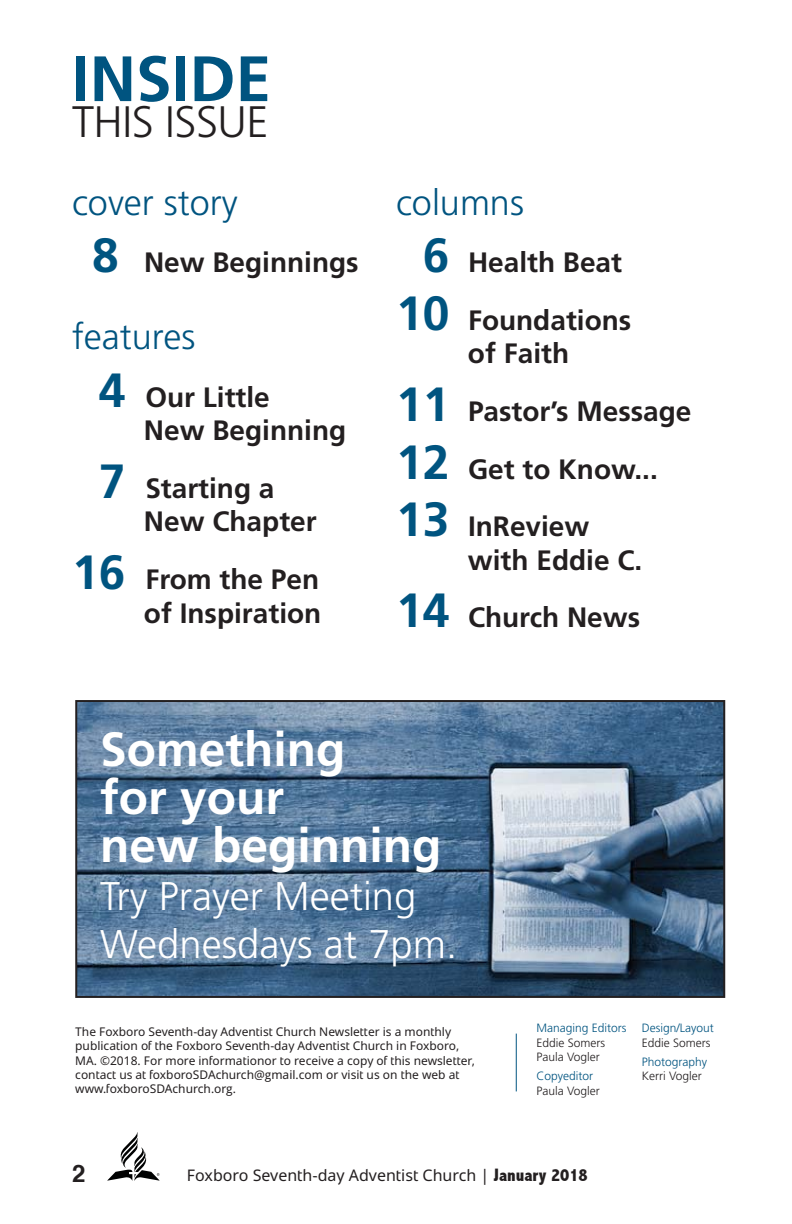
<style>
.page{position:relative;width:792px;height:1224px;background:#fff}
.page>*{position:absolute;margin:0;border:0;box-sizing:border-box;transform-origin:0 0}
.t1{font:700 64px "Frutiger";color:#005480}
.t2{font:700 48px/48px "Frutiger";color:#fff}
.t3{font:300 44px "Frutiger";letter-spacing:-.01em;color:#231f20}
.t4{font:300 40px/48px "Frutiger";color:#fff}
.t5{font:300 36px "Frutiger";color:#005480}
.t6{font:700 28px/57.6px "Frutiger";color:#231f20}
.t7{font:700 24px "Helvetica";color:#231f20}
.t8{font:16px "Advent Sans Beta";color:#231f20}
.t9{font:12px/14.4px "Advent Sans Beta";color:#231f20}
.t10{font:300 12px/14.4px "Frutiger";color:#231f20}
.t11{font:300 12px "Frutiger";color:#005480}
.s1{font-size:48px;color:#005480}
.s2{font-family:"Abadi";font-weight:800;font-stretch:condensed;font-size:18px}
</style>
<div class="page">
<svg style="left:107px;top:1133px;width:53px;height:48px"></svg>
<img style="left:78px;top:703px;width:644px;height:292px">
<div style="left:75px;top:700px;width:650px;height:298px;border:2px solid #231f20"></div>
<hr style="left:516px;top:1034px;width:1px;height:57px;background:#005480">
<h1 class="t1" style="left:72px;top:53px;width:201px">INSIDE</h1>
<h3 class="t3" style="left:72px;top:104px;width:198px">THIS ISSUE</h3>
<h3 class="t5" style="left:72px;top:188px;width:167px">cover story</h3>
<h3 class="t6" style="left:92px;top:236px;width:268px"><span class="s1">8</span> New Beginnings</h3>
<h3 class="t5" style="left:72px;top:322px;width:125px">features</h3>
<h3 class="t6" style="left:144px;top:382px;width:204px;line-height:33.6px;text-indent:-45px"><span class="s1">4</span> Our Little<br>New Beginning</h3>
<h3 class="t6" style="left:144px;top:473px;width:174px;line-height:33.6px;text-indent:-45px"><span class="s1">7</span> Starting a<br>New Chapter</h3>
<h3 class="t6" style="left:72px;top:565px;width:251px;line-height:33.6px;text-align:right"><span class="s1">16</span> From the Pen of Inspiration</h3>
<h3 class="t5" style="left:396px;top:188px;width:130px">columns</h3>
<h3 class="t6" style="left:396px;top:236px;width:237px;text-indent:27px"><span class="s1">6</span> Health Beat<br><span class="s1">10</span> Foundations</h3>
<h3 class="t6" style="left:396px;top:327px;width:297px;text-indent:72px">of Faith<br><span class="s1">11</span> Pastor’s Message<br><span class="s1">12</span> Get to Know...<br><span class="s1">13</span> InReview</h3>
<h3 class="t6" style="left:396px;top:533px;width:248px;text-align:right">with Eddie C.<br><span class="s1">14</span> Church News</h3>
<h2 class="t2" style="left:100px;top:729px;width:343px">Something<br>for your<br>new beginning</h2>
<h3 class="t4" style="left:100px;top:875px;width:359px">Try Prayer Meeting<br>Wednesdays at 7pm.</h3>
<p class="t9" style="left:75px;top:1025px;width:401px">The Foxboro Seventh-day Adventist Church Newsletter is a monthly publication of the Foxboro Seventh-day Adventist Church in Foxboro, MA. ©2018. For more informationor to receive a copy of this newsletter, contact us at foxboroSDAchurch@gmail.com or visit us on the web at www.foxboroSDAchurch.org.</p>
<p class="t11" style="left:536px;top:1023px;width:92px">Managing Editors</p>
<p class="t10" style="left:536px;top:1036px;width:70px">Eddie Somers<br>Paula Vogler</p>
<p class="t11" style="left:536px;top:1071px;width:58px">Copyeditor</p>
<p class="t10" style="left:536px;top:1084px;width:65px">Paula Vogler</p>
<p class="t11" style="left:642px;top:1023px;width:74px">Design/Layout</p>
<p class="t10" style="left:642px;top:1036px;width:70px">Eddie Somers</p>
<p class="t11" style="left:642px;top:1057px;width:67px">Photography</p>
<p class="t10" style="left:642px;top:1070px;width:61px">Kerri Vogler</p>
<h3 class="t7" style="left:72px;top:1164px;width:15px">2</h3>
<h3 class="t8" style="left:187px;top:1169px;width:402px">Foxboro Seventh-day Adventist Church | <span class="s2">January 2018</span></h3>
</div>
